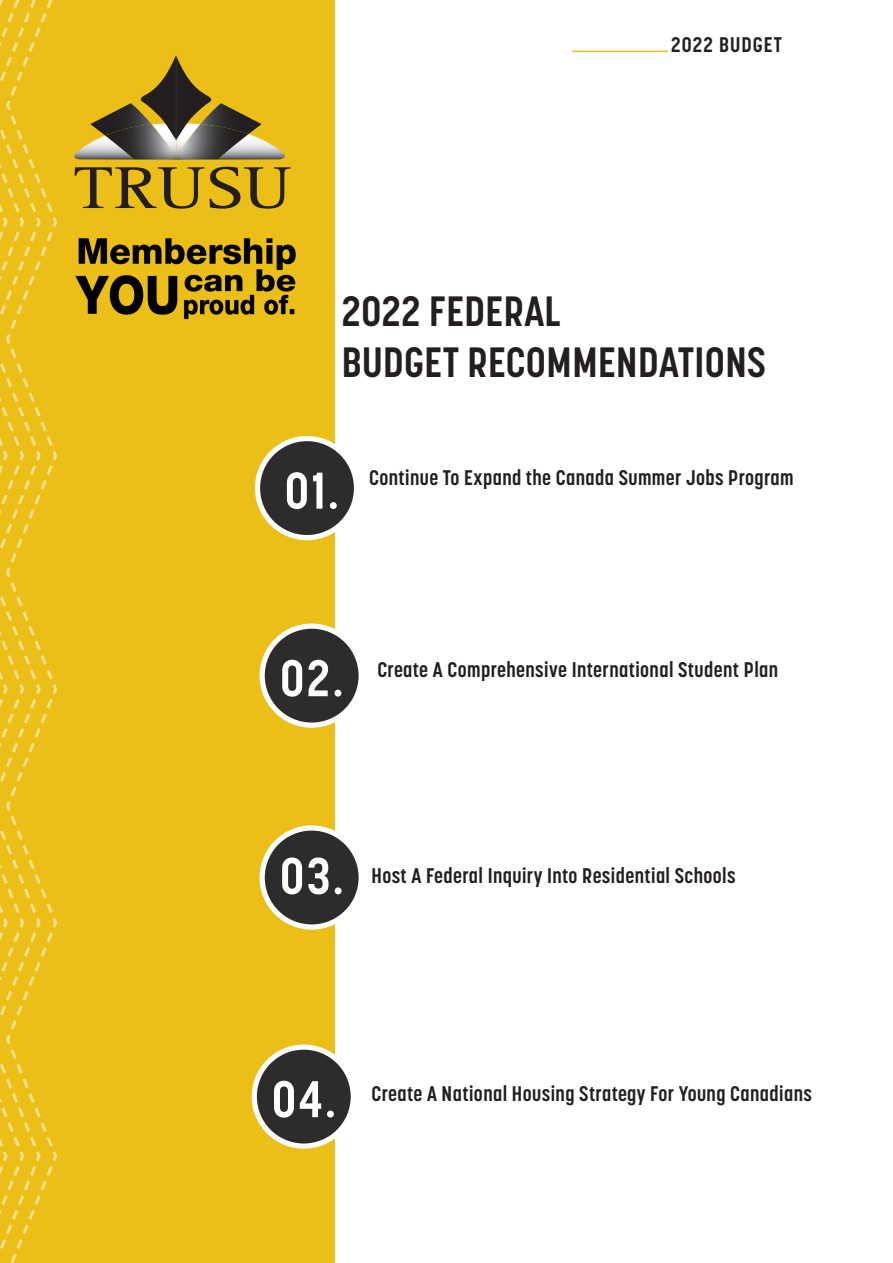
<style>
.page{position:relative;width:893px;height:1263px;background:#fff}
.page>*{position:absolute;margin:0;border:0;box-sizing:border-box;transform-origin:0 0}
.Center{font:700 51px "Korolev Condensed";letter-spacing:.05em;color:#fff}
.Left{font:700 42px "Korolev Condensed";letter-spacing:.01em;color:#231f20}
.Left_Justify{font:700 21px "Korolev Condensed";letter-spacing:.02em;color:#231f20}
.Left-2{font:700 21px "Korolev Condensed";letter-spacing:.05em;color:#231f20}
</style>
<div class="page">
<div style="left:0;top:0;width:335px;height:1263px;background:#ebbe18"></div>
<svg style="left:0;top:0;width:4px;height:1249px"></svg>
<svg style="left:4px;top:0;width:54px;height:1263px"></svg>
<hr style="left:572px;top:51px;width:96px;height:1px;background:#ebbe18">
<div style="left:257px;top:438px;width:100px;height:100px;background:#2e2b2c;border-radius:50%"></div>
<div style="left:255px;top:436px;width:104px;height:104px;border:5px solid #fff;border-radius:50%"></div>
<div style="left:254px;top:1047px;width:99px;height:99px;background:#2e2b2c;border-radius:50%"></div>
<div style="left:252px;top:1044px;width:104px;height:105px;border:5px solid #fff;border-radius:50%"></div>
<div style="left:262px;top:626px;width:99px;height:99px;background:#2e2b2c;border-radius:50%"></div>
<div style="left:260px;top:623px;width:104px;height:105px;border:5px solid #fff;border-radius:50%"></div>
<div style="left:262px;top:828px;width:99px;height:99px;background:#2e2b2c;border-radius:50%"></div>
<div style="left:260px;top:825px;width:104px;height:105px;border:5px solid #fff;border-radius:50%"></div>
<img style="left:75px;top:238px;width:221px;height:82px">
<img style="left:74px;top:139px;width:211px;height:21px">
<svg style="left:75px;top:167px;width:216px;height:42px"></svg>
<svg style="left:140px;top:55px;width:72px;height:48px"></svg>
<img style="left:90px;top:103px;width:172px;height:57px">
<img style="left:105px;top:124px;width:143px;height:36px">
<p class="Left-2" style="left:671px;top:32px;width:112px">2022 BUDGET</p>
<p class="Left" style="left:342px;top:287px;width:220px">2022 FEDERAL</p>
<p class="Left" style="left:342px;top:337px;width:426px">BUDGET RECOMMENDATIONS</p>
<p class="Center" style="left:285px;top:461px;width:55px">01.</p>
<p class="Left_Justify" style="left:369px;top:465px;width:426px">Continue To Expand the Canada Summer Jobs Program</p>
<p class="Center" style="left:280px;top:648px;width:65px">02.</p>
<p class="Left_Justify" style="left:377px;top:657px;width:402px">Create A Comprehensive International Student Plan</p>
<p class="Center" style="left:280px;top:846px;width:65px">03.</p>
<p class="Left_Justify" style="left:371px;top:863px;width:366px">Host A Federal Inquiry Into Residential Schools</p>
<p class="Center" style="left:272px;top:1069px;width:65px">04.</p>
<p class="Left_Justify" style="left:371px;top:1081px;width:442px">Create A National Housing Strategy For Young Canadians</p>
</div>
